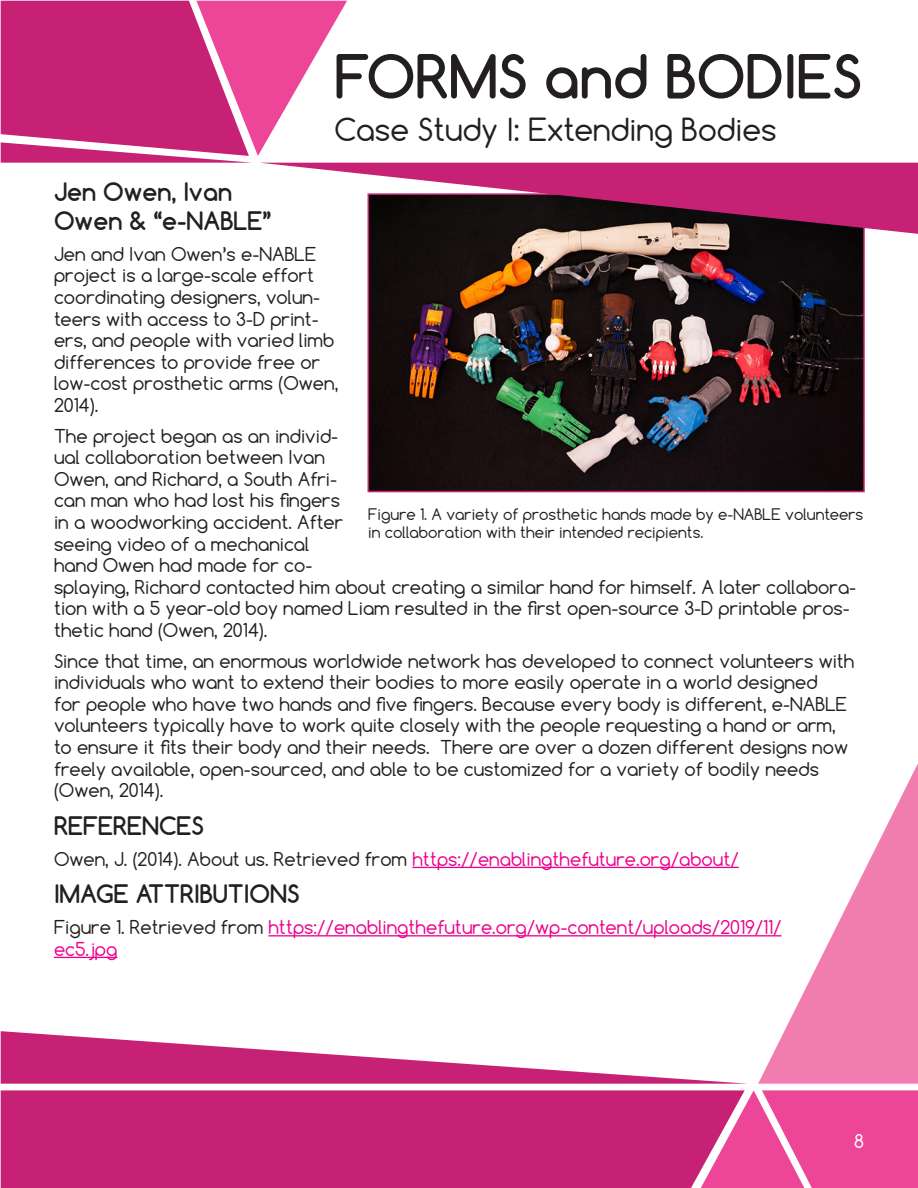
<style>
.page{position:relative;width:918px;height:1188px;background:#fff}
.page>*{position:absolute;margin:0;border:0;box-sizing:border-box;transform-origin:0 0}
.t1{font:700 57px "Comfortaa";color:#231f20}
.t2{font:30px "Comfortaa";color:#231f20}
.t3{font:700 24px/28.8px "Comfortaa";color:#231f20}
.t4{font:18px/21.6px "Comfortaa";color:#231f20}
.t5{font:18px/21.6px "Comfortaa";color:#ed028c}
.t6{font:18px "Comfortaa";color:#fff}
.t7{font:15px/18px "Comfortaa";color:#231f20}
.s1{color:#231f20}
</style>
<div class="page">
<hr style="left:412px;top:867px;width:327px;height:1px;background:#ed028c">
<hr style="left:268px;top:935px;width:514px;height:1px;background:#ed028c">
<hr style="left:54px;top:957px;width:63px;height:1px;background:#ed028c">
<img style="left:371px;top:234px;width:491px;height:255px">
<div style="left:368px;top:193px;width:497px;height:299px;border:2px solid #c72175"></div>
<svg style="left:263px;top:163px;width:655px;height:71px;fill:#c72175"></svg>
<svg style="left:1px;top:1px;width:346px;height:162px"></svg>
<svg style="left:1px;top:1031px;width:746px;height:53px"></svg>
<div style="left:1px;top:1090px;width:699px;height:98px;background:#c72175"></div>
<svg style="left:700px;top:1090px;width:218px;height:98px;background:#eb519d"></svg>
<svg style="left:758px;top:763px;width:160px;height:321px"></svg>
<h1 class="t1" style="left:334px;top:41px;width:529px">FORMS and BODIES</h1>
<h2 class="t2" style="left:334px;top:110px;width:444px">Case Study I: Extending Bodies</h2>
<h3 class="t3" style="left:54px;top:178px;width:219px">Jen Owen, Ivan<br>Owen &amp; “e-NABLE”</h3>
<p class="t4" style="left:54px;top:243px;width:286px">Jen and Ivan Owen’s e-NABLE project is a large-scale effort coordinating designers, volun&shy;teers with access to 3-D print&shy;ers, and people with varied limb differences to provide free or low-cost prosthetic arms (Owen,<br>2014).</p>
<p class="t4" style="left:54px;top:425px;width:804px">The project began as an individ-<br>ual collaboration between Ivan<br>Owen, and Richard, a South Afri-<br>can man who had lost his fingers<br>in a woodworking accident. After<br>seeing video of a mechanical<br>hand Owen had made for co-<br>splaying, Richard contacted him about creating a similar hand for himself. A later collabora&shy;tion with a 5 year-old boy named Liam resulted in the first open-source 3-D printable pros&shy;thetic hand (Owen, 2014).</p>
<p class="t4" style="left:54px;top:650px;width:802px">Since that time, an enormous worldwide network has developed to connect volunteers with individuals who want to extend their bodies to more easily operate in a world designed<br>for people who have two hands and five fingers. Because every body is different, e-NABLE volunteers typically have to work quite closely with the people requesting a hand or arm, to ensure it fits their body and their needs. There are over a dozen different designs now freely available, open-sourced, and able to be customized for a variety of bodily needs (Owen, 2014).</p>
<h3 class="t3" style="left:54px;top:811px;width:151px">REFERENCES</h3>
<p class="t5" style="left:54px;top:848px;width:686px"><span class="s1">Owen, J. (2014). About us. Retrieved from</span> https://enablingthefuture.org/about/</p>
<h3 class="t3" style="left:54px;top:880px;width:247px">IMAGE ATTRIBUTIONS</h3>
<p class="t5" style="left:54px;top:916px;width:729px"><span class="s1">Figure 1. Retrieved from</span> https://enablingthefuture.org/wp-content/uploads/2019/11/ ec5.jpg</p>
<p class="t7" style="left:368px;top:505px;width:497px">Figure 1. A variety of prosthetic hands made by e-NABLE volunteers in collaboration with their intended recipients.</p>
<p class="t6" style="left:854px;top:1130px;width:11px">8</p>
</div>
